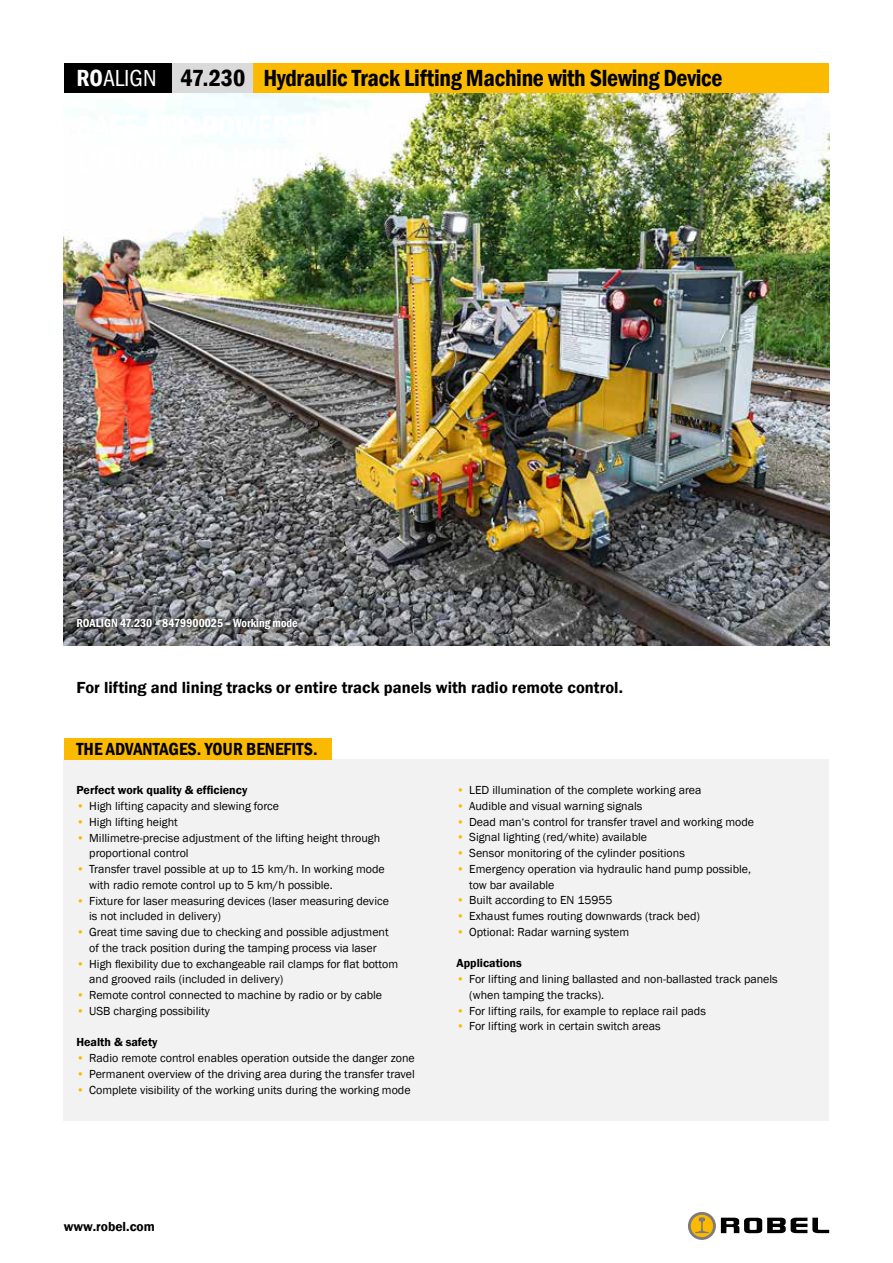
<style>
.page{position:relative;width:893px;height:1263px;background:#fff}
.page>*{position:absolute;margin:0;border:0;box-sizing:border-box;transform-origin:0 0}
.t1{font:600 condensed 24px "Franklin Gothic";letter-spacing:-.01em;color:#000}
.t2{font:600 condensed 18px "Franklin Gothic";color:#000}
.t3{font:600 16.5px "Franklin Gothic";color:#000}
.t4{font:600 13.5px "Franklin Gothic";color:#000}
.t5{font:12px/15.8px "Franklin Gothic";color:#000}
.t6{font:600 12px "Franklin Gothic";color:#000}
.t7{font:600 condensed 12px "Franklin Gothic";color:#fff}
.s1{color:#fff}
.s2{font-family:"ITC Franklin Gothic Std";font-weight:400;color:#fff}
.s3{color:#fbba00}
</style>
<div class="page">
<img style="left:64px;top:93px;width:765px;height:552px">
<div style="left:172px;top:64px;width:657px;height:29px;background:#fbba00"></div>
<div style="left:64px;top:64px;width:108px;height:29px;background:#000"></div>
<div style="left:172px;top:64px;width:81px;height:29px;background:#dadada"></div>
<div style="left:64px;top:759px;width:765px;height:362px;background:#f2f2f2"></div>
<div style="left:64px;top:738px;width:268px;height:21px;background:#fbba00"></div>
<svg style="left:72px;top:615px;width:230px;height:19px;background:#5a5b5d"></svg>
<svg style="left:688px;top:1212px;width:28px;height:28px"></svg>
<svg style="left:721px;top:1218px;width:108px;height:15px"></svg>
<svg style="left:691px;top:1215px;width:22px;height:22px"></svg>
<svg style="left:695px;top:1217px;width:14px;height:16px"></svg>
<h1 class="t1" style="left:77px;top:62px;width:648px"><span class="s1">RO</span><span class="s2">ALIGN</span> 47.230 Hydraulic Track Lifting Machine with Slewing Device</h1>
<p class="t7" style="left:76px;top:615px;width:223px">ROALIGN 47.230 – 8479900025 – Working mode</p>
<h3 class="t3" style="left:77px;top:677px;width:548px">For lifting and lining tracks or entire track panels with radio remote control.</h3>
<h2 class="t2" style="left:77px;top:737px;width:243px">THE ADVANTAGES. YOUR BENEFITS.</h2>
<p class="t6" style="left:77px;top:783px;width:172px">Perfect work quality &amp; efficiency</p>
<p class="t5" style="left:77px;top:798px;width:204px"><span class="s3">•</span> High lifting capacity and slewing force</p>
<p class="t5" style="left:77px;top:814px;width:103px"><span class="s3">•</span> High lifting height</p>
<p class="t5" style="left:89px;top:830px;width:292px;text-indent:-13px"><span class="s3">•</span> Millimetre-precise adjustment of the lifting height through proportional control</p>
<p class="t5" style="left:89px;top:861px;width:297px;text-indent:-13px"><span class="s3">•</span> Transfer travel possible at up to 15 km/h. In working mode with radio remote control up to 5 km/h possible.</p>
<p class="t5" style="left:89px;top:893px;width:301px;text-indent:-13px"><span class="s3">•</span> Fixture for laser measuring devices (laser measuring device is not included in delivery)</p>
<p class="t5" style="left:76px;top:924px;width:314px;text-align:center"><span class="s3">•</span> Great time saving due to checking and possible adjustment of the track position during the tamping process via laser</p>
<p class="t5" style="left:89px;top:956px;width:310px;text-indent:-13px"><span class="s3">•</span> High flexibility due to exchangeable rail clamps for flat bottom and grooved rails (included in delivery)</p>
<p class="t5" style="left:76px;top:987px;width:307px"><span class="s3">•</span> Remote control connected to machine by radio or by cable</p>
<p class="t5" style="left:76px;top:1003px;width:135px"><span class="s3">•</span> USB charging possibility</p>
<p class="t6" style="left:76px;top:1035px;width:83px">Health &amp; safety</p>
<p class="t5" style="left:76px;top:1050px;width:340px"><span class="s3">•</span> Radio remote control enables operation outside the danger zone</p>
<p class="t5" style="left:76px;top:1066px;width:340px"><span class="s3">•</span> Permanent overview of the driving area during the transfer travel</p>
<p class="t5" style="left:76px;top:1082px;width:336px"><span class="s3">•</span> Complete visibility of the working units during the working mode</p>
<p class="t5" style="left:456px;top:783px;width:247px"><span class="s3">•</span> LED illumination of the complete working area</p>
<p class="t5" style="left:456px;top:798px;width:187px"><span class="s3">•</span> Audible and visual warning signals</p>
<p class="t5" style="left:456px;top:814px;width:299px"><span class="s3">•</span> Dead man‘s control for transfer travel and working mode</p>
<p class="t5" style="left:456px;top:830px;width:192px"><span class="s3">•</span> Signal lighting (red/white) available</p>
<p class="t5" style="left:456px;top:846px;width:230px"><span class="s3">•</span> Sensor monitoring of the cylinder positions</p>
<p class="t5" style="left:469px;top:861px;width:283px;text-indent:-13px"><span class="s3">•</span> Emergency operation via hydraulic hand pump possible, tow bar available</p>
<p class="t5" style="left:456px;top:893px;width:158px"><span class="s3">•</span> Built according to EN 15955</p>
<p class="t5" style="left:456px;top:908px;width:245px"><span class="s3">•</span> Exhaust fumes routing downwards (track bed)</p>
<p class="t5" style="left:456px;top:924px;width:174px"><span class="s3">•</span> Optional: Radar warning system</p>
<p class="t6" style="left:456px;top:956px;width:67px">Applications</p>
<p class="t5" style="left:469px;top:971px;width:310px;text-indent:-13px"><span class="s3">•</span> For lifting and lining ballasted and non-ballasted track panels (when tamping the tracks).</p>
<p class="t5" style="left:456px;top:1003px;width:251px"><span class="s3">•</span> For lifting rails, for example to replace rail pads</p>
<p class="t5" style="left:456px;top:1019px;width:206px"><span class="s3">•</span> For lifting work in certain switch areas</p>
<p class="t4" style="left:64px;top:1218px;width:93px">www.robel.com</p>
</div>
